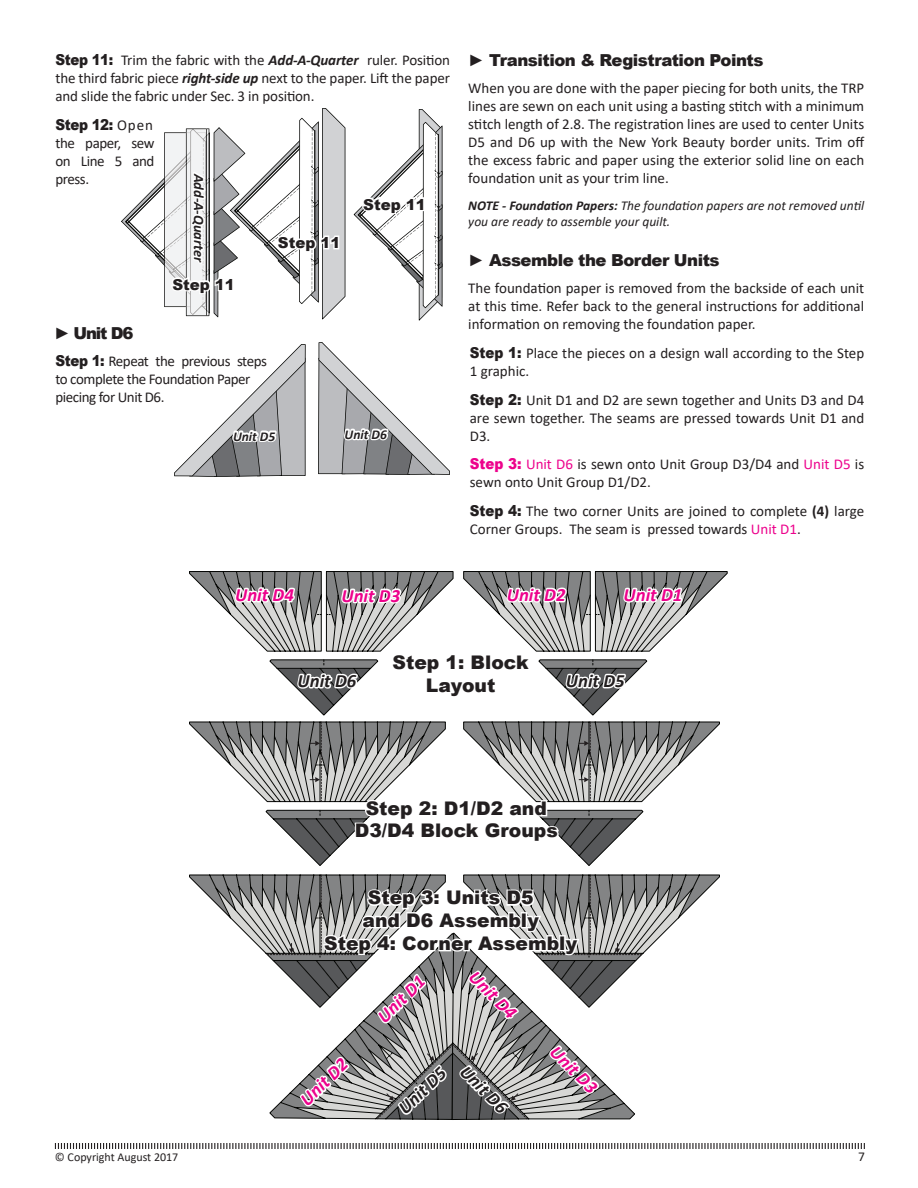
<style>
.page{position:relative;width:918px;height:1188px;background:#fff}
.page>*{position:absolute;margin:0;border:0;box-sizing:border-box;transform-origin:0 0}
.t1{font:900 18.75px/22.5px "Arial";color:#231f20;text-align:center}
.t2{font:italic 700 18.75px "Calibri";color:#ed028c}
.t3{font:italic 700 18.75px "Calibri";color:#231f20}
.t4{font:900 16.5px "Arial";letter-spacing:-.03em;color:#231f20}
.t5{font:15px/18px "Calibri";color:#231f20;text-align:justify}
.t6{font:15px/18px "Calibri";letter-spacing:-.03em;color:#231f20}
.Step_Labels{font:900 15px "Arial";color:#231f20}
.t7{font:italic 700 14.4px "Calibri";color:#231f20}
.Note_Inline_Style{font:italic 13.5px/16.2px "Calibri";color:#231f20}
.t8{font:italic 700 13.5px "Calibri";color:#231f20}
.t9{font:13.5px "Calibri";color:#231f20}
.t10{font:12px "Calibri";color:#231f20}
.s1{font-family:"Arial";font-weight:900}
.s2{font-weight:700;font-style:italic}
.s3{font-weight:700}
.s4{font-family:"Arial";font-weight:900;color:#ed028c}
.s5{color:#ed028c}
</style>
<div class="page">
<svg style="left:54px;top:1143px;width:811px;height:6px"></svg>
<svg style="left:318px;top:342px;width:132px;height:133px"></svg>
<svg style="left:174px;top:344px;width:132px;height:133px"></svg>
<svg style="left:189px;top:571px;width:539px;height:295px"></svg>
<svg style="left:189px;top:874px;width:531px;height:246px"></svg>
<svg style="left:354px;top:109px;width:89px;height:212px"></svg>
<svg style="left:121px;top:108px;width:224px;height:211px"></svg>
<p class="t5" style="left:56px;top:51px;width:396px"><span class="s1">Step 11:</span> Trim the fabric with the <span class="s2">Add-A-Quarter</span> ruler. Position the third fabric piece <span class="s2">right-side up</span> next to the paper. Lift the paper and slide the fabric under Sec. 3 in position.</p>
<p class="t5" style="left:56px;top:116px;width:100px"><span class="s1">Step 12:</span> Open the paper, sew on Line 5 and press.</p>
<p class="t7" style="left:209px;top:174px;width:90px;rotate:90deg">Add-A-Quarter</p>
<p class="Step_Labels" style="left:363px;top:193px;width:64px">Step 11</p>
<p class="Step_Labels" style="left:278px;top:232px;width:64px">Step 11</p>
<p class="Step_Labels" style="left:172px;top:273px;width:64px">Step 11</p>
<p class="t4" style="left:54px;top:321px;width:81px">► Unit D6</p>
<p class="t6" style="left:56px;top:351px;width:213px"><span class="s1">Step 1:</span> Repeat the previous steps to complete the Foundation Paper piecing for Unit D6.</p>
<p class="t8" style="left:233px;top:426px;width:44px">Unit D5</p>
<p class="t8" style="left:345px;top:425px;width:44px">Unit D6</p>
<p class="t4" style="left:468px;top:48px;width:297px">► Transition &amp; Registration Points</p>
<p class="t5" style="left:468px;top:79px;width:398px">When you are done with the paper piecing for both units, the TRP lines are sewn on each unit using a basting stitch with a minimum stitch length of 2.8. The registration lines are used to center Units D5 and D6 up with the New York Beauty border units. Trim off the excess fabric and paper using the exterior solid line on each foundation unit as your trim line.</p>
<p class="Note_Inline_Style" style="left:468px;top:197px;width:397px"><span class="s3">NOTE - Foundation Papers:</span> The foundation papers are not removed until you are ready to assemble your quilt.</p>
<p class="t4" style="left:468px;top:248px;width:253px">► Assemble the Border Units</p>
<p class="t5" style="left:468px;top:279px;width:397px">The foundation paper is removed from the backside of each unit at this time. Refer back to the general instructions for additional information on removing the foundation paper.</p>
<p class="t5" style="left:470px;top:343px;width:396px"><span class="s1">Step 1:</span> Place the pieces on a design wall according to the Step<br>1 graphic.</p>
<p class="t5" style="left:470px;top:390px;width:396px"><span class="s1">Step 2:</span> Unit D1 and D2 are sewn together and Units D3 and D4 are sewn together. The seams are pressed towards Unit D1 and D3.</p>
<p class="t5" style="left:470px;top:455px;width:396px"><span class="s4">Step 3:</span> <span class="s5">Unit D6</span> is sewn onto Unit Group D3/D4 and <span class="s5">Unit D5</span> is sewn onto Unit Group D1/D2.</p>
<p class="t5" style="left:470px;top:502px;width:396px"><span class="s1">Step 4:</span> The two corner Units are joined to complete <span class="s3">(4)</span> large<br>Corner Groups. The seam is pressed towards <span class="s5">Unit D1</span>.</p>
<p class="t2" style="left:235px;top:582px;width:60px">Unit D4</p>
<p class="t2" style="left:507px;top:582px;width:60px">Unit D2</p>
<p class="t2" style="left:624px;top:582px;width:60px">Unit D1</p>
<p class="t2" style="left:341px;top:582px;width:60px">Unit D3</p>
<p class="t1" style="left:393px;top:650px;width:138px">Step 1: Block<br>Layout</p>
<p class="t3" style="left:298px;top:668px;width:60px">Unit D6</p>
<p class="t3" style="left:566px;top:668px;width:60px">Unit D5</p>
<p class="t1" style="left:355px;top:796px;width:205px">Step 2: D1/D2 and<br>D3/D4 Block Groups</p>
<p class="t1" style="left:324px;top:886px;width:255px">Step 3: Units D5<br>and D6 Assembly<br>Step 4: Corner Assembly</p>
<p class="t2" style="left:294px;top:1093px;width:60px;rotate:-45deg">Unit D2</p>
<p class="t2" style="left:371px;top:1010px;width:60px;rotate:-45deg">Unit D1</p>
<p class="t2" style="left:482px;top:964px;width:60px;rotate:45deg">Unit D4</p>
<p class="t3" style="left:392px;top:1101px;width:60px;rotate:-44deg">Unit D5</p>
<p class="t3" style="left:473px;top:1059px;width:60px;rotate:45deg">Unit D6</p>
<p class="t2" style="left:563px;top:1039px;width:60px;rotate:45deg">Unit D3</p>
<p class="t10" style="left:55px;top:1149px;width:125px">© Copyright August 2017</p>
<p class="t9" style="left:858px;top:1148px;width:8px">7</p>
</div>
